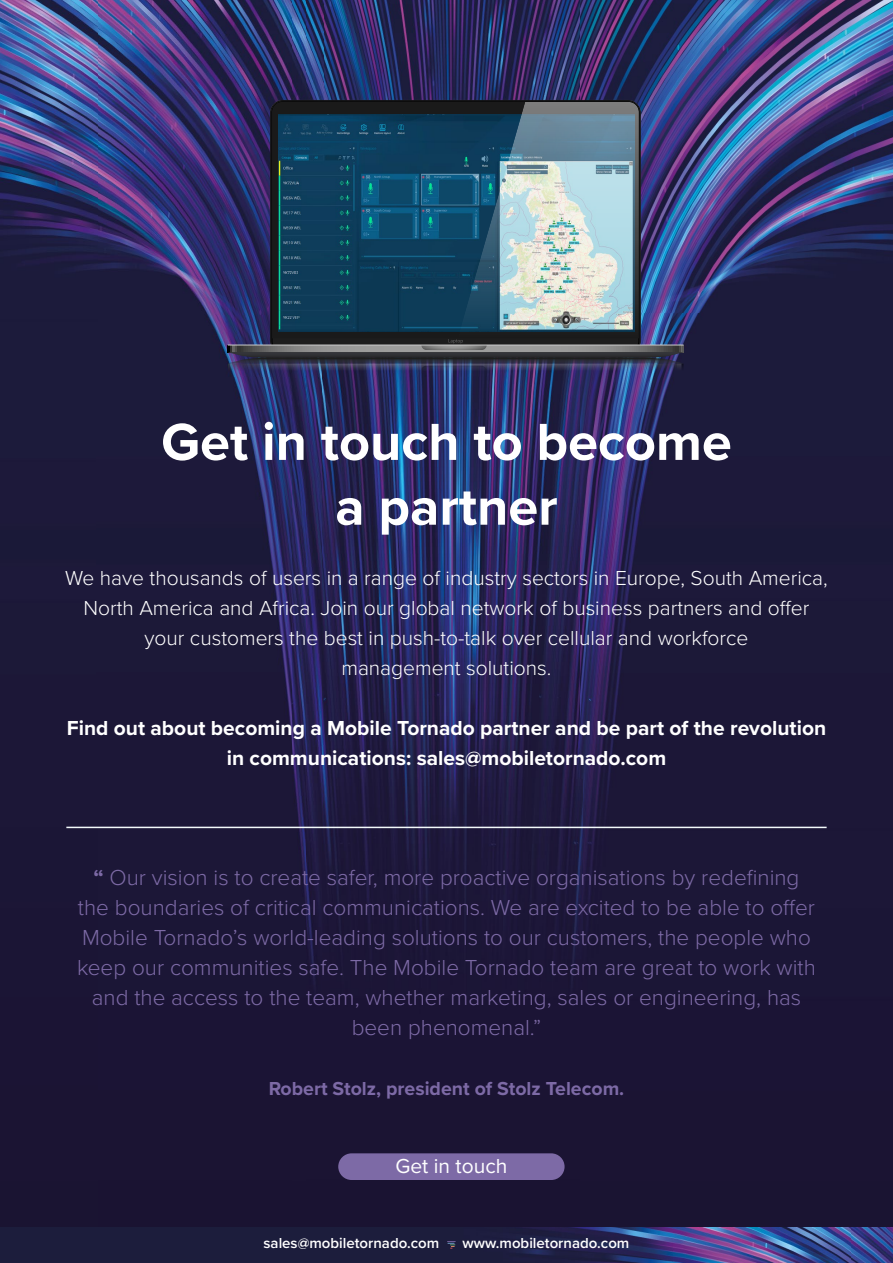
<style>
.page{position:relative;width:893px;height:1263px;background:#fff}
.page>*{position:absolute;margin:0;border:0;box-sizing:border-box;transform-origin:0 0}
.t1{font:700 54px/64.8px "Proxima Nova";color:#fff;text-align:center}
.t2{font:300 22.5px/30px "Proxima Nova";color:#7d6aa6;text-align:center}
.t3{font:300 21px/30px "Proxima Nova";color:#fff;text-align:center}
.t4{font:700 21px/30px "Proxima Nova";color:#fff;text-align:center}
.t5{font:21px "Proxima Nova";color:#fff}
.t6{font:700 19.5px "Proxima Nova";color:#7d6aa6}
.t7{font:600 15px "Proxima Nova";color:#fff}
.s1{font-weight:700}
</style>
<div class="page">
<img style="left:291px;top:0;width:15px;height:1228px">
<img style="left:324px;top:0;width:257px;height:1228px">
<img style="left:98px;top:0;width:193px;height:377px">
<img style="left:306px;top:0;width:18px;height:1228px">
<img style="left:0;top:0;width:98px;height:1228px">
<img style="left:581px;top:0;width:312px;height:715px">
<div style="left:97px;top:377px;width:194px;height:851px;background:#1c1737"></div>
<div style="left:581px;top:715px;width:312px;height:513px;background:#1b1636"></div>
<img style="left:851px;top:1228px;width:42px;height:35px">
<div style="left:0;top:1228px;width:293px;height:35px;background:#1c1d3c"></div>
<img style="left:293px;top:1228px;width:558px;height:35px">
<svg style="left:447px;top:1241px;width:9px;height:8px"></svg>
<img style="left:228px;top:102px;width:456px;height:269px">
<hr style="left:66px;top:827px;width:761px;height:1px;background:#f3fafb">
<div style="left:338px;top:1153px;width:227px;height:27px;background:#7d6aa6;border-radius:13px"></div>
<h1 class="t1" style="left:161px;top:408px;width:572px">Get in touch to become a partner</h1>
<p class="t3" style="left:65px;top:562px;width:764px">We have thousands of users in a range of industry sectors in Europe, South America, North America and Africa. Join our global network of business partners and offer your customers the best in push-to-talk over cellular and workforce<br>management solutions.</p>
<p class="t4" style="left:67px;top:712px;width:761px">Find out about becoming a Mobile Tornado partner and be part of the revolution in communications: sales@mobiletornado.com</p>
<p class="t2" style="left:77px;top:861px;width:740px"><span class="s1">“</span> Our vision is to create safer, more proactive organisations by redefining the boundaries of critical communications. We are excited to be able to offer Mobile Tornado’s world-leading solutions to our customers, the people who keep our communities safe. The Mobile Tornado team are great to work with and the access to the team, whether marketing, sales or engineering, has been phenomenal.”</p>
<p class="t6" style="left:269px;top:1074px;width:357px">Robert Stolz, president of Stolz Telecom.</p>
<p class="t5" style="left:395px;top:1150px;width:113px">Get in touch</p>
<p class="t7" style="left:264px;top:1232px;width:177px">sales@mobiletornado.com</p>
<p class="t7" style="left:462px;top:1232px;width:168px">www.mobiletornado.com</p>
</div>
